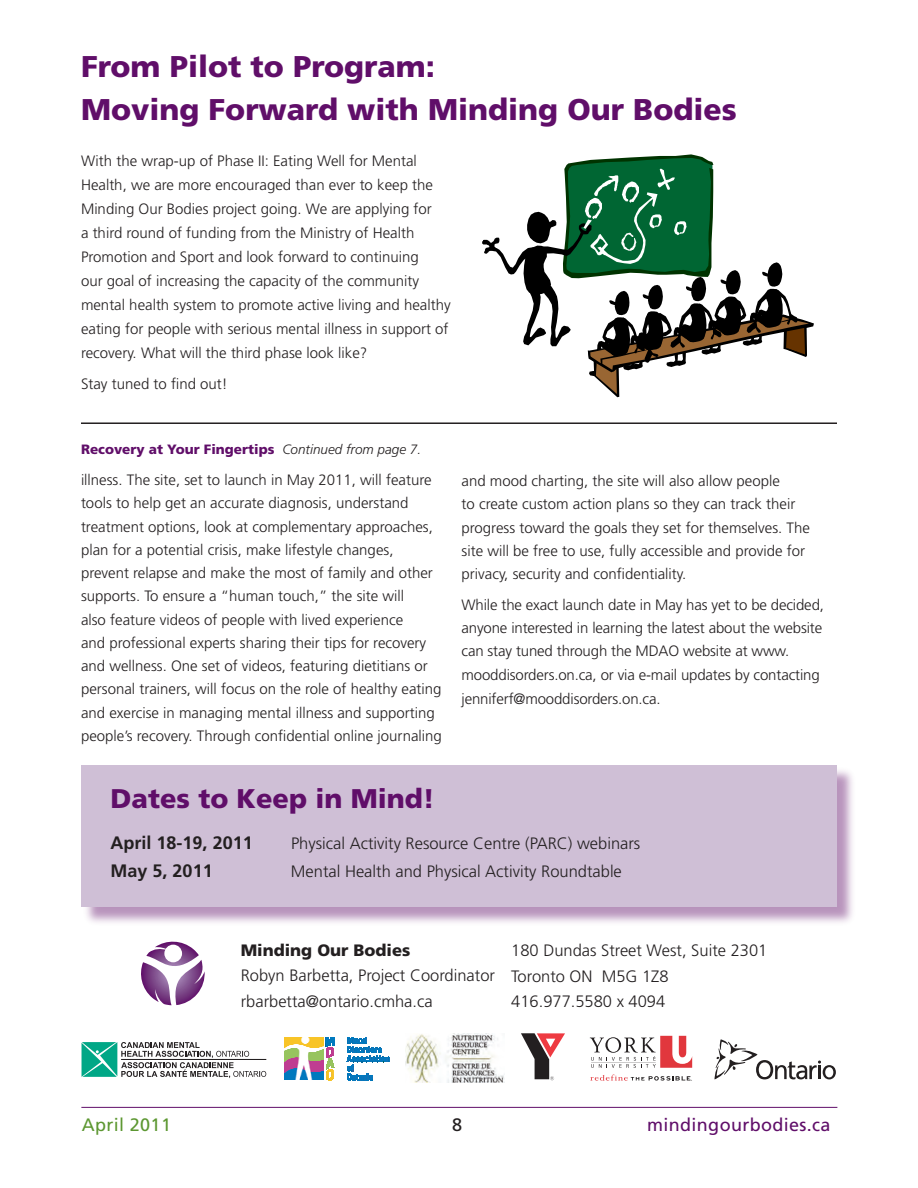
<style>
.page{position:relative;width:918px;height:1188px;background:#fff}
.page>*{position:absolute;margin:0;border:0;box-sizing:border-box;transform-origin:0 0}
.t1{font:900 30px "Frutiger";color:#600e69}
.t2{font:900 27px "Frutiger";color:#600e69}
.t3{font:700 18px "Frutiger";color:#231f20}
.t4{font:18px "Frutiger";letter-spacing:.02em;color:#600e69}
.t5{font:18px "Frutiger";letter-spacing:.02em;color:#5c9731}
.t6{font:18px "Frutiger";color:#231f20}
.t7{font:300 16.5px "Frutiger";color:#231f20}
.t8{font:900 16.5px "Frutiger";color:#231f20}
.Paragraph_Style_3{font:300 15px/23.2px "Frutiger";color:#231f20}
.Text{font:300 15px/24px "Frutiger";color:#231f20}
.Paragraph_Style_3-2{font:900 13.5px "Frutiger";color:#600e69}
.s1{font-weight:300;font-style:italic;color:#231f20}
</style>
<div class="page">
<hr style="left:81px;top:1107px;width:756px;height:1px;background:#600e69">
<svg style="left:82px;top:1042px;width:184px;height:36px"></svg>
<hr style="left:121px;top:1059px;width:145px;height:1px;background:#231f20">
<svg style="left:590px;top:1036px;width:102px;height:32px"></svg>
<svg style="left:590px;top:1075px;width:102px;height:6px"></svg>
<svg style="left:521px;top:1033px;width:44px;height:47px"></svg>
<svg style="left:715px;top:1039px;width:121px;height:40px"></svg>
<svg style="left:141px;top:942px;width:64px;height:63px"></svg>
<div style="left:164px;top:945px;width:18px;height:17px;background:#fff;border-radius:50%"></div>
<div style="left:82px;top:766px;width:776px;height:161px;background:#600e69;opacity:.45"></div>
<div style="left:81px;top:765px;width:756px;height:142px;background:#cfbfd6"></div>
<img style="left:285px;top:1037px;width:39px;height:43px">
<svg style="left:325px;top:1037px;width:9px;height:44px"></svg>
<svg style="left:347px;top:1037px;width:42px;height:44px"></svg>
<img style="left:405px;top:1034px;width:100px;height:48px">
<hr style="left:81px;top:422px;width:756px;height:2px;background:#231f20">
<svg style="left:482px;top:154px;width:332px;height:243px"></svg>
<p class="t1" style="left:81px;top:49px;width:356px">From Pilot to Program:</p>
<p class="t1" style="left:81px;top:92px;width:657px">Moving Forward with Minding Our Bodies</p>
<p class="Text" style="left:81px;top:149px;width:371px">With the wrap-up of Phase II: Eating Well for Mental Health, we are more encouraged than ever to keep the Minding Our Bodies project going. We are applying for<br>a third round of funding from the Ministry of Health Promotion and Sport and look forward to continuing<br>our goal of increasing the capacity of the community mental health system to promote active living and healthy eating for people with serious mental illness in support of recovery. What will the third phase look like?</p>
<p class="Text" style="left:81px;top:372px;width:148px">Stay tuned to find out!</p>
<p class="Paragraph_Style_3-2" style="left:81px;top:441px;width:342px">Recovery at Your Fingertips <span class="s1">Continued from page 7.</span></p>
<p class="Paragraph_Style_3" style="left:81px;top:468px;width:362px">illness. The site, set to launch in May 2011, will feature tools to help get an accurate diagnosis, understand treatment options, look at complementary approaches, plan for a potential crisis, make lifestyle changes, prevent relapse and make the most of family and other supports. To ensure a “human touch,” the site will<br>also feature videos of people with lived experience<br>and professional experts sharing their tips for recovery and wellness. One set of videos, featuring dietitians or personal trainers, will focus on the role of healthy eating and exercise in managing mental illness and supporting people’s recovery. Through confidential online journaling</p>
<p class="Paragraph_Style_3" style="left:462px;top:469px;width:350px">and mood charting, the site will also allow people<br>to create custom action plans so they can track their progress toward the goals they set for themselves. The site will be free to use, fully accessible and provide for privacy, security and confidentiality.</p>
<p class="Paragraph_Style_3" style="left:462px;top:593px;width:364px">While the exact launch date in May has yet to be decided, anyone interested in learning the latest about the website can stay tuned through the MDAO website at www. mooddisorders.on.ca, or via e-mail updates by contacting jenniferf@mooddisorders.on.ca.</p>
<p class="t2" style="left:111px;top:783px;width:326px">Dates to Keep in Mind!</p>
<p class="t3" style="left:111px;top:832px;width:144px">April 18-19, 2011</p>
<p class="t7" style="left:291px;top:834px;width:351px">Physical Activity Resource Centre (PARC) webinars</p>
<p class="t3" style="left:111px;top:861px;width:104px">May 5, 2011</p>
<p class="t7" style="left:291px;top:862px;width:332px">Mental Health and Physical Activity Roundtable</p>
<p class="t8" style="left:241px;top:940px;width:171px">Minding Our Bodies</p>
<p class="t7" style="left:241px;top:966px;width:256px">Robyn Barbetta, Project Coordinator</p>
<p class="t7" style="left:241px;top:992px;width:193px">rbarbetta@ontario.cmha.ca</p>
<p class="t7" style="left:511px;top:941px;width:258px">180 Dundas Street West, Suite 2301</p>
<p class="t7" style="left:511px;top:967px;width:159px">Toronto ON M5G 1Z8</p>
<p class="t7" style="left:511px;top:992px;width:156px">416.977.5580 x 4094</p>
<p class="t5" style="left:82px;top:1115px;width:91px">April 2011</p>
<p class="t6" style="left:452px;top:1115px;width:12px">8</p>
<p class="t4" style="left:647px;top:1115px;width:185px">mindingourbodies.ca</p>
</div>
